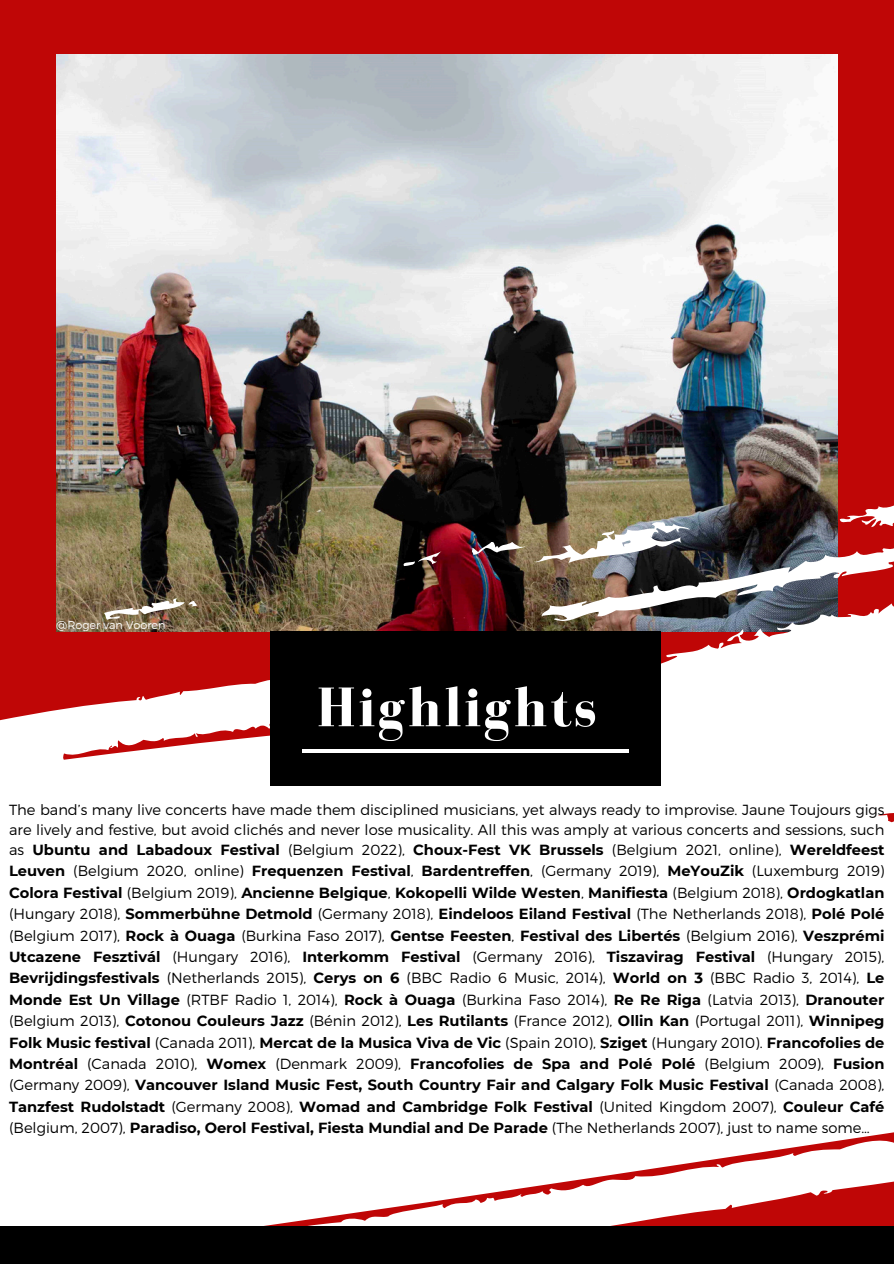
<style>
.page{position:relative;width:894px;height:1264px;background:#fff}
.page>*{position:absolute;margin:0;border:0;box-sizing:border-box;transform-origin:0 0}
.t1{font:700 57.15px "Bodoni FLF";letter-spacing:.04em;color:#fff}
.t2{font:300 14.7px/21.3px "Montserrat";color:#000;text-align:justify}
.t3{font:300 11.25px "Montserrat";color:#fff}
.s1{font-weight:700}
</style>
<div class="page">
<div style="left:0;top:0;width:893px;height:1263px;background:#bf0606"></div>
<img style="left:56px;top:54px;width:781px;height:144px">
<img style="left:0;top:198px;width:893px;height:1028px">
<svg style="left:837px;top:445px;width:56px;height:100px"></svg>
<svg style="left:103px;top:595px;width:94px;height:27px;background:#8f7f68"></svg>
<svg style="left:401px;top:551px;width:42px;height:16px"></svg>
<img style="left:470px;top:515px;width:222px;height:57px">
<div style="left:0;top:1226px;width:893px;height:37px;background:#000"></div>
<div style="left:270px;top:631px;width:390px;height:155px;background:#000"></div>
<hr style="left:302px;top:749px;width:326px;height:3px;background:#fff">
<p class="t3" style="left:56px;top:617px;width:111px">@Roger van Vooren</p>
<p class="t1" style="left:316px;top:676px;width:281px">Highlights</p>
<p class="t2" style="left:9px;top:797px;width:876px">The band’s many live concerts have made them disciplined musicians, yet always ready to improvise. Jaune Toujours gigs are lively and festive, but avoid clichés and never lose musicality. All this was amply at various concerts and sessions, such as <span class="s1">Ubuntu and Labadoux Festival</span> (Belgium 2022), <span class="s1">Choux-Fest VK Brussels</span> (Belgium 2021, online), <span class="s1">Wereldfeest Leuven</span> (Belgium 2020, online) <span class="s1">Frequenzen Festival</span>, <span class="s1">Bardentreffen</span>, (Germany 2019), <span class="s1">MeYouZik</span> (Luxemburg 2019)<br><span class="s1">Colora Festival</span> (Belgium 2019), <span class="s1">Ancienne Belgique</span>, <span class="s1">Kokopelli Wilde Westen</span>, <span class="s1">Manifiesta</span> (Belgium 2018), <span class="s1">Ordogkatlan </span>(Hungary 2018), <span class="s1">Sommerbühne Detmold</span> (Germany 2018), <span class="s1">Eindeloos Eiland Festival</span> (The Netherlands 2018), <span class="s1">Polé Polé </span>(Belgium 2017), <span class="s1">Rock à Ouaga</span> (Burkina Faso 2017), <span class="s1">Gentse Feesten</span>, <span class="s1">Festival des Libertés</span> (Belgium 2016), <span class="s1">Veszprémi Utcazene Fesztivál</span> (Hungary 2016), <span class="s1">Interkomm Festival</span> (Germany 2016), <span class="s1">Tiszavirag Festival</span> (Hungary 2015), <span class="s1">Bevrijdingsfestivals</span> (Netherlands 2015), <span class="s1">Cerys on 6</span> (BBC Radio 6 Music, 2014), <span class="s1">World on 3</span> (BBC Radio 3, 2014), <span class="s1">Le Monde Est Un Village</span> (RTBF Radio 1, 2014), <span class="s1">Rock à Ouaga</span> (Burkina Faso 2014), <span class="s1">Re Re Riga</span> (Latvia 2013), <span class="s1">Dranouter </span>(Belgium 2013), <span class="s1">Cotonou Couleurs Jazz</span> (Bénin 2012), <span class="s1">Les Rutilants</span> (France 2012), <span class="s1">Ollin Kan</span> (Portugal 2011), <span class="s1">Winnipeg Folk Music festival</span> (Canada 2011), <span class="s1">Mercat de la Musica Viva de Vic</span> (Spain 2010), <span class="s1">Sziget</span> (Hungary 2010). <span class="s1">Francofolies de Montréal</span> (Canada 2010), <span class="s1">Womex</span> (Denmark 2009), <span class="s1">Francofolies de Spa and Polé Polé</span> (Belgium 2009), <span class="s1">Fusion </span>(Germany 2009), <span class="s1">Vancouver Island Music Fest, South Country Fair and Calgary Folk Music Festival</span> (Canada 2008), <span class="s1">Tanzfest Rudolstadt</span> (Germany 2008), <span class="s1">Womad and Cambridge Folk Festival</span> (United Kingdom 2007), <span class="s1">Couleur Café </span>(Belgium, 2007), <span class="s1">Paradiso, Oerol Festival, Fiesta Mundial and De Parade</span> (The Netherlands 2007), just to name some…</p>
</div>
